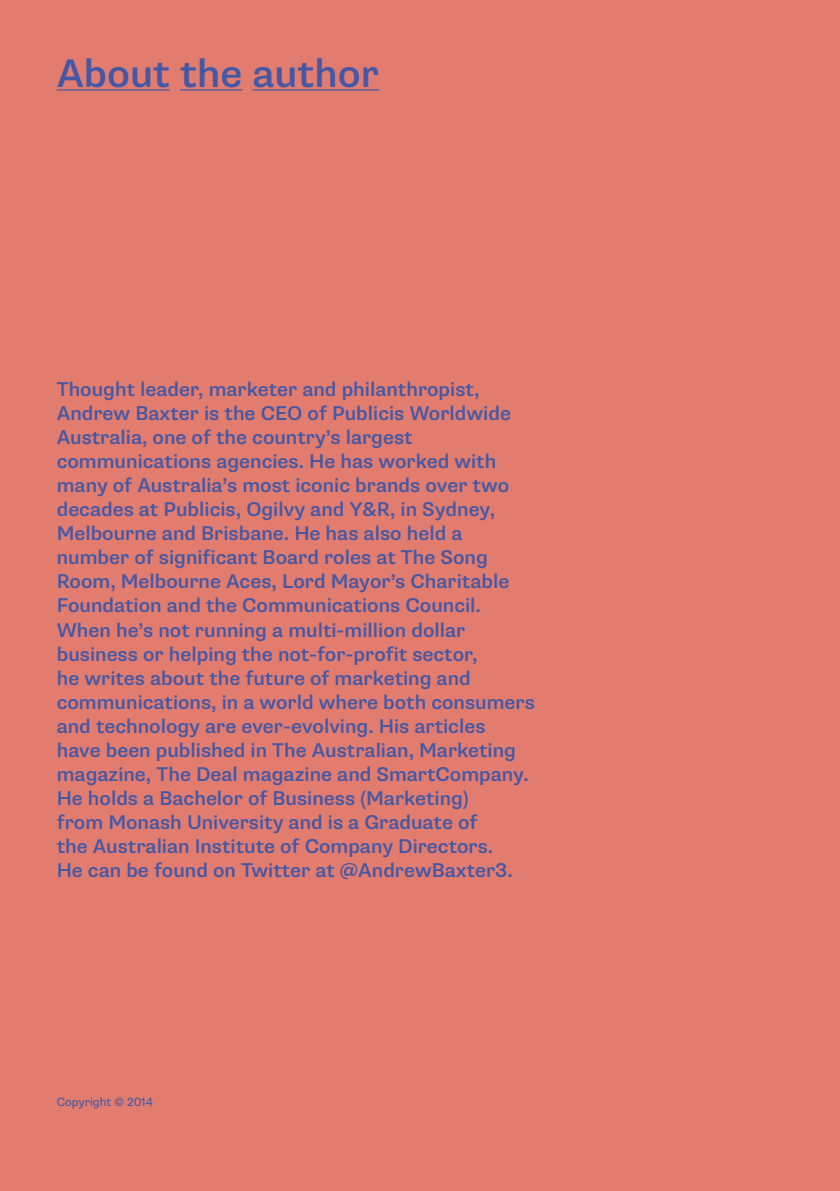
<style>
.page{position:relative;width:840px;height:1191px;background:#fff}
.page>*{position:absolute;margin:0;border:0;box-sizing:border-box;transform-origin:0 0}
.t1{font:500 40px "Supria Sans";color:#4358a6}
.t2{font:500 20px/24px "Supria Sans";color:#4358a6}
.t3{font:12px "Supria Sans";color:#4358a6}
</style>
<div class="page">
<div style="left:0;top:0;width:839px;height:1191px;background:#e27c6e"></div>
<hr style="left:57px;top:89px;width:113px;height:1px;background:#4358a6">
<hr style="left:180px;top:89px;width:62px;height:1px;background:#4358a6">
<hr style="left:252px;top:89px;width:127px;height:1px;background:#4358a6">
<h1 class="t1" style="left:57px;top:49px;width:323px">About the author</h1>
<p class="t2" style="left:57px;top:378px;width:479px">Thought leader, marketer and philanthropist, Andrew Baxter is the CEO of Publicis Worldwide Australia, one of the country’s largest communications agencies. He has worked with many of Australia’s most iconic brands over two decades at Publicis, Ogilvy and Y&amp;R, in Sydney, Melbourne and Brisbane. He has also held a number of significant Board roles at The Song Room, Melbourne Aces, Lord Mayor’s Charitable Foundation and the Communications Council.<br>When he’s not running a multi-million dollar business or helping the not-for-profit sector,<br>he writes about the future of marketing and communications, in a world where both consumers and technology are ever-evolving. His articles<br>have been published in The Australian, Marketing magazine, The Deal magazine and SmartCompany.<br>He holds a Bachelor of Business (Marketing)<br>from Monash University and is a Graduate of<br>the Australian Institute of Company Directors.<br>He can be found on Twitter at @AndrewBaxter3.</p>
<p class="t3" style="left:57px;top:1094px;width:98px">Copyright © 2014</p>
</div>
